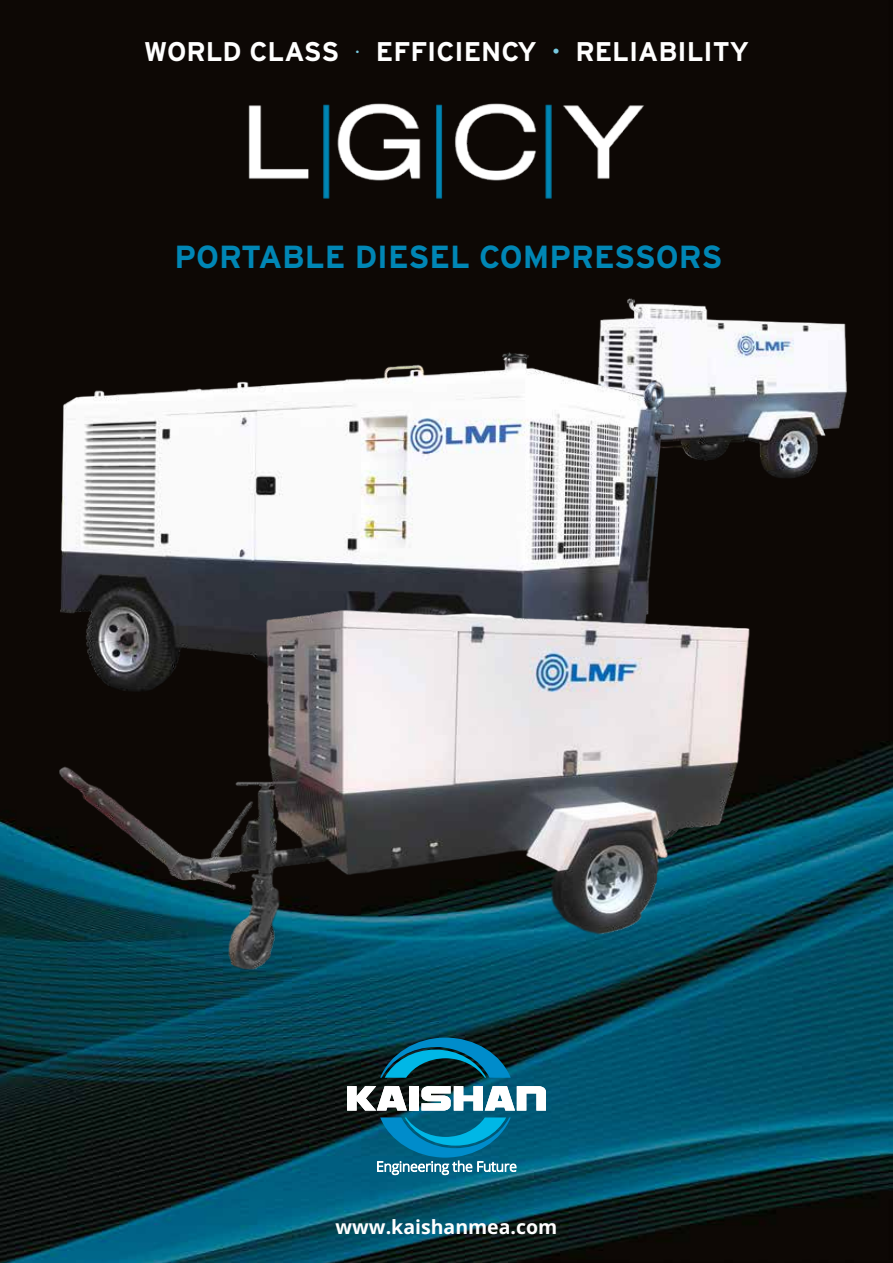
<style>
.page{position:relative;width:893px;height:1263px;background:#fff}
.page>*{position:absolute;margin:0;border:0;box-sizing:border-box;transform-origin:0 0}
.t1{font:700 31.95px "Interstate";color:#0086b5}
.t2{font:700 27px "Interstate";color:#fff}
.t3{font:700 19.5px "Open Sans";color:#fff}
.s1{font-family:"Futura PT";font-weight:300;color:#78cae1}
.s2{color:#78cae1}
</style>
<div class="page">
<img style="left:0;top:0;width:893px;height:1263px">
<img style="left:242px;top:102px;width:406px;height:98px">
<svg style="left:380px;top:1041px;width:131px;height:37px;background:#055872"></svg>
<svg style="left:347px;top:1086px;width:60px;height:24px"></svg>
<div style="left:409px;top:1086px;width:9px;height:24px;background:#fff"></div>
<svg style="left:421px;top:1086px;width:125px;height:24px"></svg>
<svg style="left:377px;top:1117px;width:139px;height:58px;background:#157ca0"></svg>
<img style="left:485px;top:246px;width:406px;height:262px">
<img style="left:0;top:334px;width:777px;height:483px">
<img style="left:48px;top:538px;width:726px;height:503px">
<p class="t2" style="left:144px;top:36px;width:607px">WORLD CLASS <span class="s1">·</span> EFFICIENCY <span class="s2">·</span> RELIABILITY</p>
<p class="t1" style="left:175px;top:239px;width:550px">PORTABLE DIESEL COMPRESSORS</p>
<p class="t3" style="left:336px;top:1213px;width:223px">www.kaishanmea.com</p>
</div>
